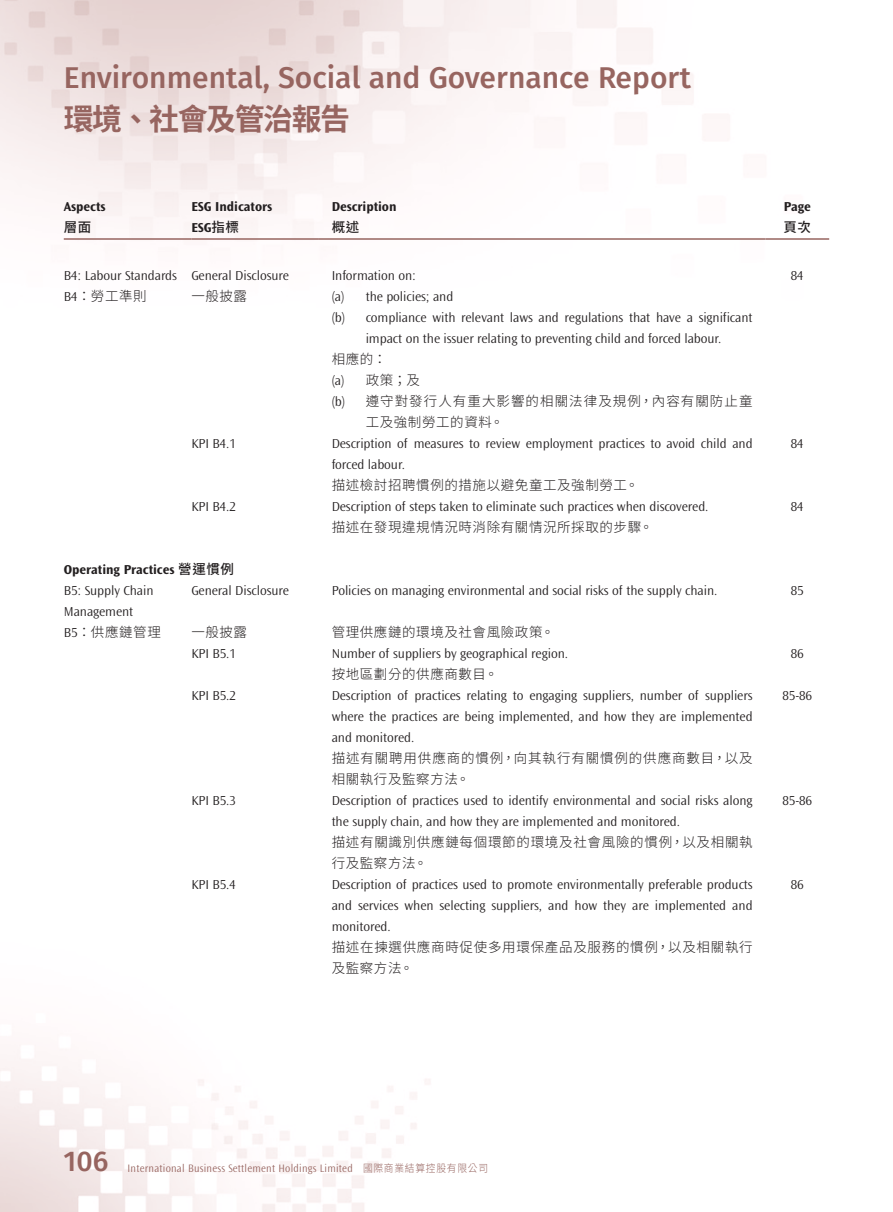
<style>
.page{position:relative;width:893px;height:1212px;background:#fff}
.page>*{position:absolute;margin:0;border:0;box-sizing:border-box;transform-origin:0 0}
.t1{font:500 30px "Fira Sans";color:#976560}
.t2{font:700 30px "Source Han Sans TC";letter-spacing:-.05em;color:#976560}
.t3{font:500 28.5px "Fira Sans";color:#976560}
.Body_Text{font:300 13.5px/21px "Ocean Sans Std";letter-spacing:-.005em;color:#231f20}
.Body_Text-2{font:300 13.5px/21px "Source Han Sans TC";letter-spacing:.045em;color:#231f20}
.Body_Text-3{font:700 13.5px "Ocean Sans Std";letter-spacing:-.005em;color:#231f20}
.Body_Text-4{font:300 13.5px/21px "Source Han Sans TC";letter-spacing:.075em;color:#231f20}
.Body_Text-5{font:300 13.5px/21px "Source Han Sans TC";letter-spacing:.065em;color:#231f20}
.Body_Text-6{font:500 13.5px "Source Han Sans TC";color:#231f20}
.t4{font:300 11.25px "Ocean Sans Std";letter-spacing:.025em;color:#976560;scale:.93 1}
.s1{font-family:"Source Han Sans TC";font-weight:500}
.s2{font-family:"Ocean Sans Std"}
.s3{font-family:"Source Han Sans TC";font-size:10.5px}
</style>
<div class="page">
<hr style="left:64px;top:238px;width:127px;height:2px;background:#976560">
<hr style="left:191px;top:238px;width:128px;height:2px;background:#976560">
<hr style="left:319px;top:238px;width:446px;height:2px;background:#976560">
<hr style="left:765px;top:238px;width:64px;height:2px;background:#976560">
<h1 class="t1" style="left:64px;top:56px;width:629px">Environmental, Social and Governance Report</h1>
<h1 class="t2" style="left:64px;top:102px;width:288px">環境、社會及管治報告</h1>
<p class="Body_Text-3" style="left:64px;top:199px;width:43px">Aspects</p>
<p class="Body_Text-3" style="left:191px;top:199px;width:83px">ESG Indicators</p>
<p class="Body_Text-3" style="left:332px;top:199px;width:66px">Description</p>
<p class="Body_Text-3" style="left:784px;top:199px;width:29px">Page</p>
<p class="Body_Text-6" style="left:64px;top:219px;width:29px">層面</p>
<p class="Body_Text-3" style="left:191px;top:220px;width:49px">ESG<span class="s1">指標</span></p>
<p class="Body_Text-6" style="left:332px;top:219px;width:29px">概述</p>
<p class="Body_Text-6" style="left:783px;top:219px;width:29px">頁次</p>
<p class="Body_Text" style="left:64px;top:265px;width:115px">B4: Labour Standards</p>
<p class="Body_Text-2" style="left:64px;top:286px;width:84px"><span class="s2">B4</span>：勞工準則</p>
<p class="Body_Text" style="left:191px;top:265px;width:99px">General Disclosure</p>
<p class="Body_Text-2" style="left:191px;top:286px;width:57px">一般披露</p>
<p class="Body_Text" style="left:332px;top:265px;width:86px">Information on:</p>
<p class="Body_Text" style="left:332px;top:286px;width:123px">(a) the policies; and</p>
<p class="Body_Text" style="left:332px;top:307px;width:422px;text-align:center">(b) compliance with relevant laws and regulations that have a significant impact on the issuer relating to preventing child and forced labour.</p>
<p class="Body_Text-2" style="left:332px;top:349px;width:57px">相應的：</p>
<p class="Body_Text-2" style="left:332px;top:370px;width:90px"><span class="s2">(a)</span> 政策；及</p>
<p class="Body_Text-4" style="left:366px;top:391px;width:388px;text-indent:-34px"><span class="s2">(b)</span> 遵守對發行人有重大影響的相關法律及規例，內容有關防止童工及強制勞工的資料。</p>
<p class="Body_Text" style="left:791px;top:265px;width:14px">84</p>
<p class="Body_Text" style="left:191px;top:433px;width:46px">KPI B4.1</p>
<p class="Body_Text" style="left:332px;top:433px;width:422px">Description of measures to review employment practices to avoid child and forced labour.</p>
<p class="Body_Text" style="left:791px;top:433px;width:14px">84</p>
<p class="Body_Text-2" style="left:332px;top:475px;width:309px">描述檢討招聘慣例的措施以避免童工及強制勞工。</p>
<p class="Body_Text" style="left:191px;top:496px;width:46px">KPI B4.2</p>
<p class="Body_Text" style="left:332px;top:496px;width:378px">Description of steps taken to eliminate such practices when discovered.</p>
<p class="Body_Text" style="left:791px;top:496px;width:14px">84</p>
<p class="Body_Text-2" style="left:332px;top:517px;width:323px">描述在發現違規情況時消除有關情況所採取的步驟。</p>
<p class="Body_Text-3" style="left:64px;top:562px;width:172px">Operating Practices <span class="s1">營運慣例</span></p>
<p class="Body_Text" style="left:64px;top:580px;width:91px">B5: Supply Chain<br>Management</p>
<p class="Body_Text" style="left:191px;top:580px;width:99px">General Disclosure</p>
<p class="Body_Text" style="left:332px;top:580px;width:387px">Policies on managing environmental and social risks of the supply chain.</p>
<p class="Body_Text" style="left:791px;top:580px;width:14px">85</p>
<p class="Body_Text-2" style="left:64px;top:622px;width:99px"><span class="s2">B5</span>：供應鏈管理</p>
<p class="Body_Text-2" style="left:191px;top:622px;width:57px">一般披露</p>
<p class="Body_Text-2" style="left:332px;top:622px;width:224px">管理供應鏈的環境及社會風險政策。</p>
<p class="Body_Text" style="left:191px;top:643px;width:46px">KPI B5.1</p>
<p class="Body_Text" style="left:332px;top:643px;width:238px">Number of suppliers by geographical region.</p>
<p class="Body_Text" style="left:791px;top:643px;width:14px">86</p>
<p class="Body_Text-2" style="left:332px;top:664px;width:168px">按地區劃分的供應商數目。</p>
<p class="Body_Text" style="left:191px;top:685px;width:46px">KPI B5.2</p>
<p class="Body_Text" style="left:332px;top:685px;width:422px;text-align:justify">Description of practices relating to engaging suppliers, number of suppliers where the practices are being implemented, and how they are implemented and monitored.</p>
<p class="Body_Text" style="left:783px;top:685px;width:31px">85-86</p>
<p class="Body_Text-5" style="left:332px;top:748px;width:422px">描述有關聘用供應商的慣例，向其執行有關慣例的供應商數目，以及相關執行及監察方法。</p>
<p class="Body_Text" style="left:191px;top:790px;width:46px">KPI B5.3</p>
<p class="Body_Text" style="left:332px;top:790px;width:422px">Description of practices used to identify environmental and social risks along the supply chain, and how they are implemented and monitored.</p>
<p class="Body_Text" style="left:783px;top:790px;width:31px">85-86</p>
<p class="Body_Text-2" style="left:332px;top:832px;width:423px">描述有關識別供應鏈每個環節的環境及社會風險的慣例，以及相關執行及監察方法。</p>
<p class="Body_Text" style="left:191px;top:874px;width:46px">KPI B5.4</p>
<p class="Body_Text" style="left:332px;top:874px;width:422px;text-align:justify">Description of practices used to promote environmentally preferable products and services when selecting suppliers, and how they are implemented and monitored.</p>
<p class="Body_Text" style="left:791px;top:874px;width:14px">86</p>
<p class="Body_Text-2" style="left:332px;top:937px;width:423px">描述在揀選供應商時促使多用環保產品及服務的慣例，以及相關執行及監察方法。</p>
<h2 class="t3" style="left:64px;top:1141px;width:46px">106</h2>
<p class="t4" style="left:127px;top:1162px;width:389px">International Business Settlement Holdings Limited<span class="s3">　國際商業結算控股有限公司</span></p>
</div>
